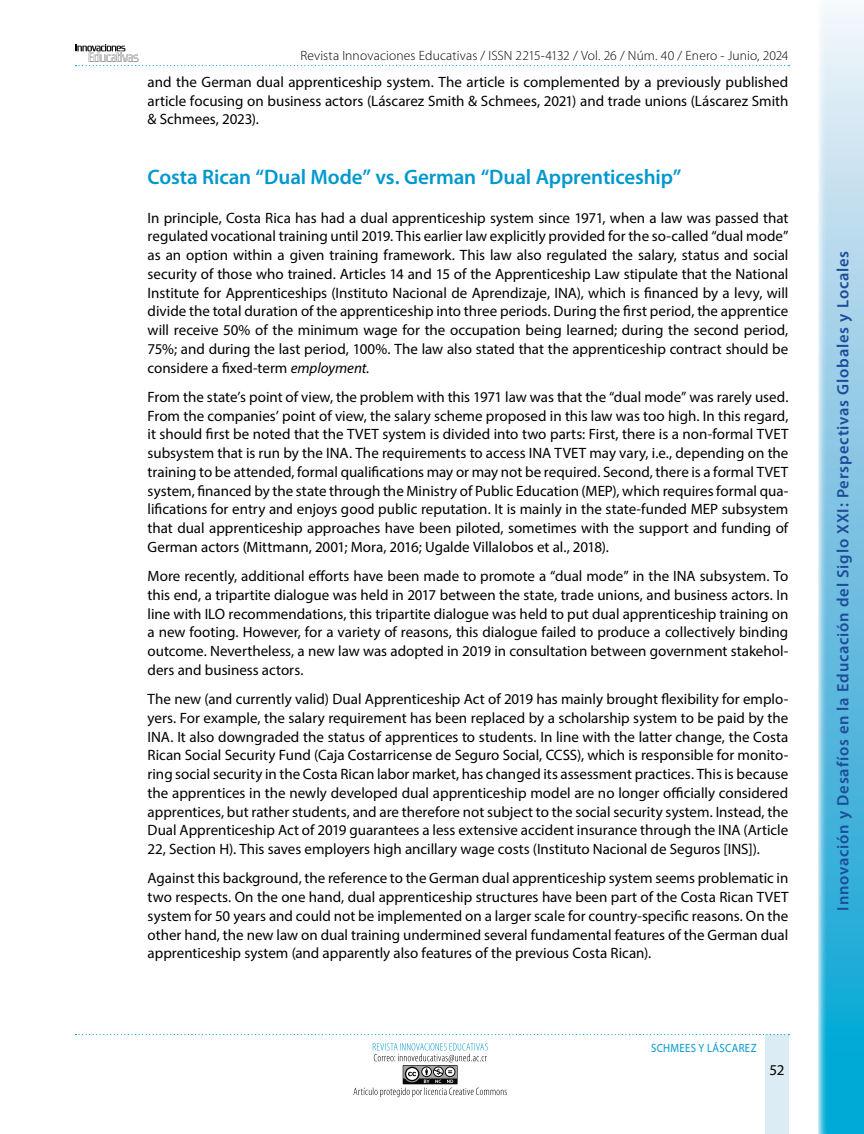
<style>
.page{position:relative;width:864px;height:1134px;background:#fff}
.page>*{position:absolute;margin:0;border:0;box-sizing:border-box;transform-origin:0 0}
.t1{font:600 21px "Myriad Pro";letter-spacing:-.005em;color:#0098ce}
.t2{font:600 16.5px "Myriad Pro";letter-spacing:.05em;color:#1d4c99}
.t3{font:15px/18.8px "Myriad Pro";color:#000;text-align:justify}
.t4{font:300 13.5px "Myriad Pro";letter-spacing:.01em;color:#000}
.t5{font:12px "Myriad Pro";letter-spacing:.03em;color:#0098ce;scale:.9 1}
.s1{font-style:italic}
</style>
<div class="page">
<svg style="left:76px;top:44px;width:713px;height:22px"></svg>
<div style="left:765px;top:1034px;width:23px;height:100px;background:#dcecf5"></div>
<svg style="left:76px;top:1034px;width:713px;height:1px"></svg>
<svg style="left:354px;top:1043px;width:153px;height:54px"></svg>
<svg style="left:818px;top:10px;width:46px;height:1124px;background:#7dc8e5"></svg>
<p class="t4" style="left:300px;top:48px;width:489px">Revista Innovaciones Educativas / ISSN 2215-4132 / Vol. 26 / Núm. 40 / Enero - Junio, 2024</p>
<p class="t3" style="left:148px;top:72px;width:642px">and the German dual apprenticeship system. The article is complemented by a previously published article focusing on business actors (Láscarez Smith &amp; Schmees, 2021) and trade unions (Láscarez Smith &amp; Schmees, 2023).</p>
<h1 class="t1" style="left:148px;top:166px;width:535px">Costa Rican “Dual Mode” vs. German “Dual Apprenticeship”</h1>
<p class="t3" style="left:148px;top:208px;width:642px">In principle, Costa Rica has had a dual apprenticeship system since 1971, when a law was passed that regulated vocational training until 2019. This earlier law explicitly provided for the so-called “dual mode” as an option within a given training framework. This law also regulated the salary, status and social security of those who trained. Articles 14 and 15 of the Apprenticeship Law stipulate that the National Institute for Apprenticeships (Instituto Nacional de Aprendizaje, INA), which is financed by a levy, will divide the total duration of the apprenticeship into three periods. During the first period, the apprentice will receive 50% of the minimum wage for the occupation being learned; during the second period, 75%; and during the last period, 100%. The law also stated that the apprenticeship contract should be considere a fixed-term <span class="s1">employment.</span></p>
<p class="t3" style="left:148px;top:387px;width:642px">From the state’s point of view, the problem with this 1971 law was that the “dual mode” was rarely used.<br>From the companies’ point of view, the salary scheme proposed in this law was too high. In this regard, it should first be noted that the TVET system is divided into two parts: First, there is a non-formal TVET subsystem that is run by the INA. The requirements to access INA TVET may vary, i.e., depending on the training to be attended, formal qualifications may or may not be required. Second, there is a formal TVET system, financed by the state through the Ministry of Public Education (MEP), which requires formal qua&shy;lifications for entry and enjoys good public reputation. It is mainly in the state-funded MEP subsystem that dual apprenticeship approaches have been piloted, sometimes with the support and funding of German actors (Mittmann, 2001; Mora, 2016; Ugalde Villalobos et al., 2018).</p>
<p class="t3" style="left:148px;top:566px;width:642px">More recently, additional efforts have been made to promote a “dual mode” in the INA subsystem. To this end, a tripartite dialogue was held in 2017 between the state, trade unions, and business actors. In line with ILO recommendations, this tripartite dialogue was held to put dual apprenticeship training on a new footing. However, for a variety of reasons, this dialogue failed to produce a collectively binding outcome. Nevertheless, a new law was adopted in 2019 in consultation between government stakehol&shy;ders and business actors.</p>
<p class="t3" style="left:148px;top:689px;width:642px">The new (and currently valid) Dual Apprenticeship Act of 2019 has mainly brought flexibility for emplo&shy;yers. For example, the salary requirement has been replaced by a scholarship system to be paid by the INA. It also downgraded the status of apprentices to students. In line with the latter change, the Costa Rican Social Security Fund (Caja Costarricense de Seguro Social, CCSS), which is responsible for monito&shy;ring social security in the Costa Rican labor market, has changed its assessment practices. This is because the apprentices in the newly developed dual apprenticeship model are no longer officially considered apprentices, but rather students, and are therefore not subject to the social security system. Instead, the Dual Apprenticeship Act of 2019 guarantees a less extensive accident insurance through the INA (Article 22, Section H). This saves employers high ancillary wage costs (Instituto Nacional de Seguros [INS]).</p>
<p class="t3" style="left:148px;top:869px;width:642px">Against this background, the reference to the German dual apprenticeship system seems problematic in two respects. On the one hand, dual apprenticeship structures have been part of the Costa Rican TVET system for 50 years and could not be implemented on a larger scale for country-specific reasons. On the other hand, the new law on dual training undermined several fundamental features of the German dual apprenticeship system (and apparently also features of the previous Costa Rican).</p>
<p class="t5" style="left:651px;top:1040px;width:119px">SCHMEES Y LÁSCAREZ</p>
<p class="t3" style="left:769px;top:1060px;width:16px">52</p>
<p class="t2" style="left:834px;top:911px;width:661px;rotate:-90deg">Innovación y Desafíos en la Educación del Siglo XXI: Perspectivas Globales y Locales</p>
</div>
